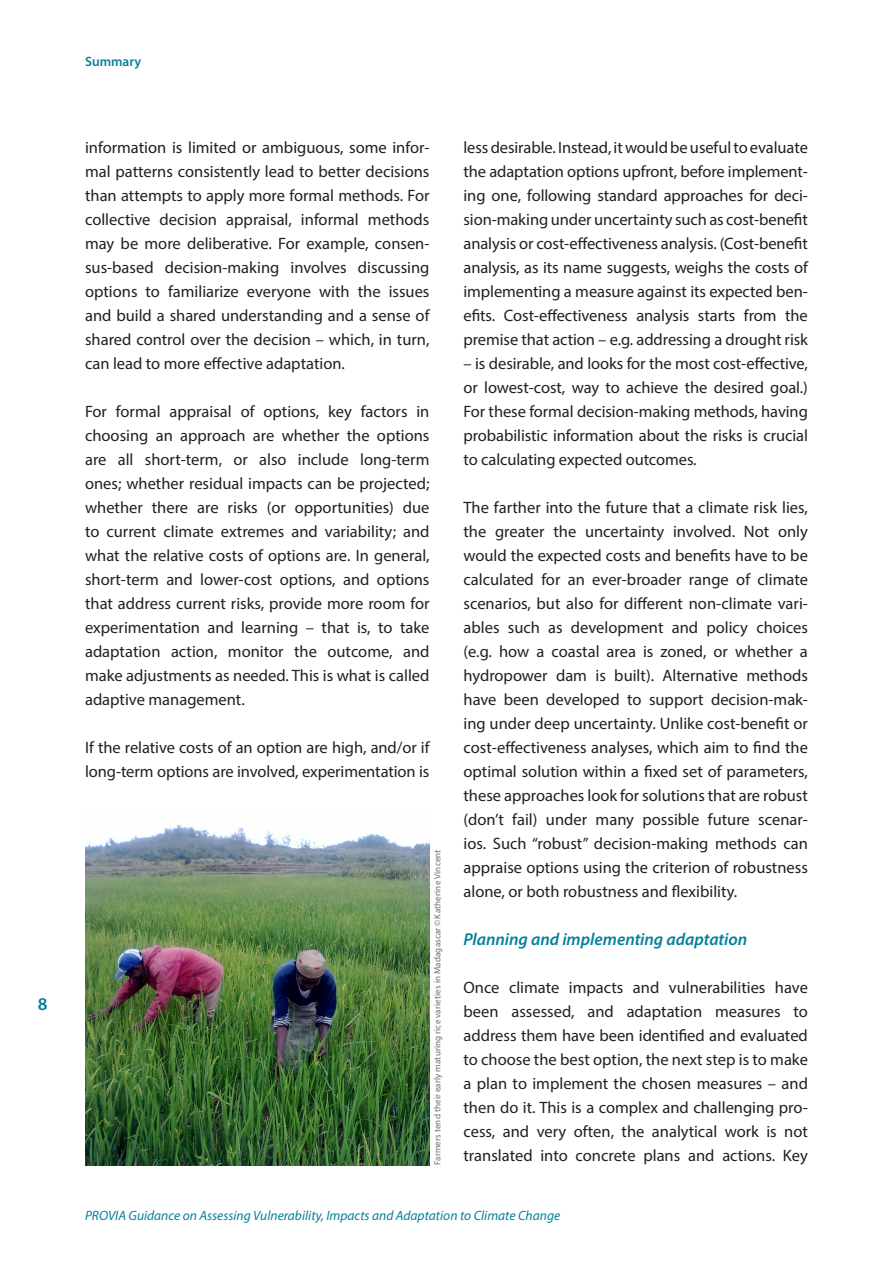
<style>
.page{position:relative;width:893px;height:1263px;background:#fff}
.page>*{position:absolute;margin:0;border:0;box-sizing:border-box;transform-origin:0 0}
.t1{font:600 18px "Myriad Pro";color:#057f9c}
.PROVIA_Heading_3_Sum{font:italic 600 17.25px "Myriad Pro";color:#057f9c}
.PROVIA_text{font:16.5px/24px "Myriad Pro";letter-spacing:-.005em;color:#231f20;text-align:justify}
.t2{font:italic 13.5px "Myriad Pro";color:#057f9c}
.t3{font:600 13.5px "Myriad Pro";color:#057f9c}
.PROVIA_photo_credit{font:9px "Myriad Pro";letter-spacing:.02em;color:#6c6d70}
</style>
<div class="page">
<img style="left:85px;top:824px;width:344px;height:341px">
<p class="t1" style="left:38px;top:993px;width:11px">8</p>
<p class="t3" style="left:85px;top:53px;width:58px">Summary</p>
<p class="PROVIA_text" style="left:85px;top:135px;width:346px">information is limited or ambiguous, some infor&shy;mal patterns consistently lead to better decisions than attempts to apply more formal methods. For collective decision appraisal, informal methods may be more deliberative. For example, consen&shy;sus-based decision-making involves discussing options to familiarize everyone with the issues and build a shared understanding and a sense of shared control over the decision – which, in turn, can lead to more effective adaptation.</p>
<p class="PROVIA_text" style="left:85px;top:399px;width:346px">For formal appraisal of options, key factors in choosing an approach are whether the options are all short-term, or also include long-term ones; whether residual impacts can be projected; whether there are risks (or opportunities) due to current climate extremes and variability; and what the relative costs of options are. In general, short-term and lower-cost options, and options that address current risks, provide more room for experimentation and learning – that is, to take adaptation action, monitor the outcome, and make adjustments as needed. This is what is called adaptive management.</p>
<p class="PROVIA_text" style="left:85px;top:735px;width:346px">If the relative costs of an option are high, and/or if long-term options are involved, experimentation is</p>
<p class="PROVIA_photo_credit" style="left:432px;top:1165px;width:317px;rotate:-90deg">Farmers tend their early maturing rice varieties in Madagascar ©Katherine Vincent</p>
<p class="PROVIA_text" style="left:463px;top:135px;width:346px">less desirable. Instead, it would be useful to evaluate the adaptation options upfront, before implement&shy;ing one, following standard approaches for deci&shy;sion-making under uncertainty such as cost-benefit analysis or cost-effectiveness analysis. (Cost-benefit analysis, as its name suggests, weighs the costs of implementing a measure against its expected ben&shy;efits. Cost-effectiveness analysis starts from the premise that action – e.g. addressing a drought risk</p>
<p class="PROVIA_text" style="left:463px;top:351px;width:346px">– is desirable, and looks for the most cost-effective, or lowest-cost, way to achieve the desired goal.)<br>For these formal decision-making methods, having probabilistic information about the risks is crucial to calculating expected outcomes.</p>
<p class="PROVIA_text" style="left:463px;top:495px;width:346px">The farther into the future that a climate risk lies, the greater the uncertainty involved. Not only would the expected costs and benefits have to be calculated for an ever-broader range of climate scenarios, but also for different non-climate vari&shy;ables such as development and policy choices (e.g. how a coastal area is zoned, or whether a hydropower dam is built). Alternative methods have been developed to support decision-mak&shy;ing under deep uncertainty. Unlike cost-benefit or cost-effectiveness analyses, which aim to find the optimal solution within a fixed set of parameters, these approaches look for solutions that are robust (don’t fail) under many possible future scenar&shy;ios. Such “robust” decision-making methods can appraise options using the criterion of robustness alone, or both robustness and flexibility.</p>
<p class="PROVIA_Heading_3_Sum" style="left:463px;top:928px;width:285px">Planning and implementing adaptation</p>
<p class="PROVIA_text" style="left:463px;top:975px;width:346px">Once climate impacts and vulnerabilities have been assessed, and adaptation measures to address them have been identified and evaluated to choose the best option, the next step is to make a plan to implement the chosen measures – and then do it. This is a complex and challenging pro&shy;cess, and very often, the analytical work is not translated into concrete plans and actions. Key</p>
<p class="t2" style="left:85px;top:1207px;width:477px">PROVIA Guidance on Assessing Vulnerability, Impacts and Adaptation to Climate Change</p>
</div>
